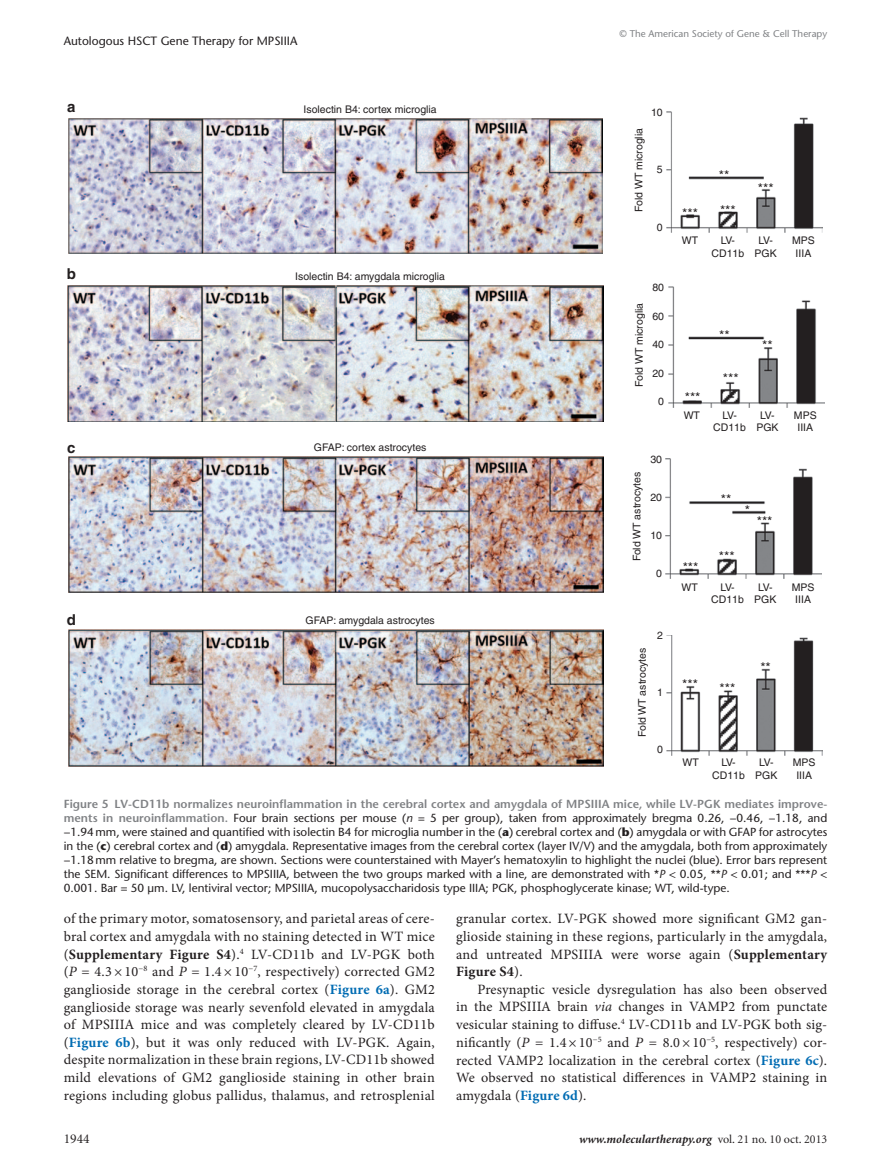
<style>
.page{position:relative;width:891px;height:1175px;background:#fff}
.page>*{position:absolute;margin:0;border:0;box-sizing:border-box;transform-origin:0 0}
.t1{font:700 15px "Helvetica";color:#231f20}
.t2{font:14.25px/17.7px "Minion Pro";letter-spacing:.01em;color:#231f20;text-align:justify}
.t3{font:13.5px "Helvetica";color:#231f20}
.t4{font:13.5px "Minion";color:#231f20}
.t5{font:italic 700 12px "Minion";color:#231f20}
.t6{font:12px "Stone Sans";color:#231f20}
.t7{font:11.7px/14.1px "Stone Sans";color:#231f20;text-align:justify}
.t8{font:600 11.7px "ITC Stone Sans";color:#808285}
.t9{font:10.5px/12.6px "Helvetica";color:#231f20;text-align:center}
.t10{font:9.75px "Stone Sans";color:#808285}
.s1{font-family:"ITC Stone Sans";font-weight:600;color:#808285}
.s2{font-style:italic}
.s3{font-weight:700}
.s4{font-weight:700;color:#006cb3}
.s5{font-weight:400;font-style:normal}
</style>
<div class="page">
<img style="left:666px;top:635px;width:156px;height:120px">
<img style="left:665px;top:458px;width:156px;height:121px">
<img style="left:668px;top:287px;width:156px;height:120px">
<img style="left:666px;top:112px;width:157px;height:120px">
<img style="left:68px;top:118px;width:535px;height:136px">
<img style="left:68px;top:286px;width:535px;height:136px">
<img style="left:68px;top:456px;width:535px;height:136px">
<img style="left:68px;top:629px;width:535px;height:137px">
<p class="t6" style="left:64px;top:34px;width:235px">Autologous HSCT Gene Therapy for MPSIIIA</p>
<p class="t1" style="left:67px;top:98px;width:10px">a</p>
<p class="t9" style="left:304px;top:103px;width:135px">Isolectin B4: cortex microglia</p>
<p class="t1" style="left:67px;top:264px;width:11px">b</p>
<p class="t9" style="left:295px;top:270px;width:151px">Isolectin B4: amygdala microglia</p>
<p class="t1" style="left:67px;top:438px;width:10px">c</p>
<p class="t9" style="left:314px;top:440px;width:114px">GFAP: cortex astrocytes</p>
<p class="t1" style="left:67px;top:610px;width:11px">d</p>
<p class="t9" style="left:306px;top:614px;width:131px">GFAP: amygdala astrocytes</p>
<p class="t10" style="left:620px;top:28px;width:209px">© The American Society of Gene &amp; Cell Therapy</p>
<p class="t9" style="left:651px;top:106px;width:13px">10</p>
<p class="t9" style="left:633px;top:212px;width:85px;rotate:-90deg">Fold WT microglia</p>
<p class="t9" style="left:657px;top:163px;width:7px">5</p>
<p class="t9" style="left:657px;top:220px;width:7px">0</p>
<p class="t9" style="left:652px;top:281px;width:13px">80</p>
<p class="t9" style="left:633px;top:387px;width:85px;rotate:-90deg">Fold WT microglia</p>
<p class="t9" style="left:652px;top:310px;width:13px">60</p>
<p class="t9" style="left:652px;top:338px;width:13px">40</p>
<p class="t9" style="left:652px;top:367px;width:13px">20</p>
<p class="t9" style="left:658px;top:395px;width:7px">0</p>
<p class="t9" style="left:650px;top:453px;width:13px">30</p>
<p class="t9" style="left:631px;top:561px;width:91px;rotate:-90deg">Fold WT astrocytes</p>
<p class="t9" style="left:650px;top:491px;width:13px">20</p>
<p class="t9" style="left:650px;top:529px;width:13px">10</p>
<p class="t9" style="left:656px;top:567px;width:7px">0</p>
<p class="t9" style="left:636px;top:737px;width:91px;rotate:-90deg">Fold WT astrocytes</p>
<p class="t9" style="left:657px;top:628px;width:7px">2</p>
<p class="t9" style="left:657px;top:686px;width:7px">1</p>
<p class="t9" style="left:657px;top:743px;width:7px">0</p>
<p class="t3" style="left:682px;top:205px;width:17px">***</p>
<p class="t3" style="left:719px;top:168px;width:12px">**</p>
<p class="t3" style="left:720px;top:202px;width:17px">***</p>
<p class="t3" style="left:758px;top:180px;width:17px">***</p>
<p class="t9" style="left:682px;top:234px;width:18px">WT</p>
<p class="t9" style="left:712px;top:234px;width:34px">LV-<br>CD11b</p>
<p class="t9" style="left:755px;top:234px;width:24px">LV-<br>PGK</p>
<p class="t9" style="left:792px;top:234px;width:24px">MPS<br>IIIA</p>
<p class="t3" style="left:685px;top:389px;width:17px">***</p>
<p class="t3" style="left:719px;top:327px;width:12px">**</p>
<p class="t3" style="left:723px;top:370px;width:17px">***</p>
<p class="t3" style="left:762px;top:338px;width:12px">**</p>
<p class="t9" style="left:684px;top:409px;width:18px">WT</p>
<p class="t9" style="left:713px;top:409px;width:34px">LV-<br>CD11b</p>
<p class="t9" style="left:756px;top:409px;width:24px">LV-<br>PGK</p>
<p class="t9" style="left:794px;top:409px;width:24px">MPS<br>IIIA</p>
<p class="t3" style="left:683px;top:559px;width:17px">***</p>
<p class="t3" style="left:721px;top:491px;width:12px">**</p>
<p class="t3" style="left:745px;top:502px;width:7px">*</p>
<p class="t3" style="left:757px;top:513px;width:17px">***</p>
<p class="t3" style="left:719px;top:549px;width:17px">***</p>
<p class="t9" style="left:682px;top:580px;width:18px">WT</p>
<p class="t9" style="left:711px;top:580px;width:34px">LV-<br>CD11b</p>
<p class="t9" style="left:754px;top:580px;width:24px">LV-<br>PGK</p>
<p class="t9" style="left:792px;top:580px;width:24px">MPS<br>IIIA</p>
<p class="t3" style="left:682px;top:677px;width:17px">***</p>
<p class="t3" style="left:720px;top:680px;width:17px">***</p>
<p class="t3" style="left:760px;top:659px;width:12px">**</p>
<p class="t9" style="left:683px;top:756px;width:18px">WT</p>
<p class="t9" style="left:712px;top:756px;width:34px">LV-<br>CD11b</p>
<p class="t9" style="left:755px;top:756px;width:24px">LV-<br>PGK</p>
<p class="t9" style="left:793px;top:756px;width:24px">MPS<br>IIIA</p>
<p class="t8" style="left:64px;top:797px;width:765px">Figure 5 LV-CD11b normalizes neuroinflammation in the cerebral cortex and amygdala of MPSIIIA mice, while LV-PGK mediates improve-</p>
<p class="t7" style="left:64px;top:811px;width:765px"><span class="s1">ments in neuroinflammation.</span> Four brain sections per mouse (<span class="s2">n</span> = 5 per group), taken from approximately bregma 0.26, −0.46, −1.18, and −1.94mm, were stained and quantified with isolectin B4 for microglia number in the (<span class="s3">a</span>) cerebral cortex and (<span class="s3">b</span>) amygdala or with GFAP for astrocytes in the (<span class="s3">c</span>) cerebral cortex and (<span class="s3">d</span>) amygdala. Representative images from the cerebral cortex (layer IV/V) and the amygdala, both from approximately −1.18mm relative to bregma, are shown. Sections were counterstained with Mayer’s hematoxylin to highlight the nuclei (blue). Error bars represent the SEM. Significant differences to MPSIIIA, between the two groups marked with a line, are demonstrated with *<span class="s2">P</span> &lt; 0.05, **<span class="s2">P</span> &lt; 0.01; and ***<span class="s2">P</span> &lt; 0.001. Bar = 50 µm. LV, lentiviral vector; MPSIIIA, mucopolysaccharidosis type IIIA; PGK, phosphoglycerate kinase; WT, wild-type.</p>
<p class="t2" style="left:64px;top:910px;width:373px">of the primary motor, somatosensory, and parietal areas of cere&shy;bral cortex and amygdala with no staining detected in WT mice (<span class="s3">Supplementary Figure S4</span>).<sup>4</sup> LV-CD11b and LV-PGK both (<span class="s2">P</span> = 4.3 × 10<sup>−8</sup> and <span class="s2">P</span> = 1.4 × 10<sup>−7</sup>, respectively) corrected GM2 ganglioside storage in the cerebral cortex (<span class="s4">Figure 6a</span>). GM2 ganglioside storage was nearly sevenfold elevated in amygdala of MPSIIIA mice and was completely cleared by LV-CD11b (<span class="s4">Figure 6b</span>), but it was only reduced with LV-PGK. Again, despite normalization in these brain regions, LV-CD11b showed mild elevations of GM2 ganglioside staining in other brain regions including globus pallidus, thalamus, and retrosplenial</p>
<p class="t2" style="left:456px;top:910px;width:373px">granular cortex. LV-PGK showed more significant GM2 gan&shy;glioside staining in these regions, particularly in the amygdala, and untreated MPSIIIA were worse again (<span class="s3">Supplementary Figure S4</span>).</p>
<p class="t2" style="left:456px;top:980px;width:373px;text-indent:21px">Presynaptic vesicle dysregulation has also been observed in the MPSIIIA brain <span class="s2">via</span> changes in VAMP2 from punctate vesicular staining to diffuse.<sup>4</sup> LV-CD11b and LV-PGK both sig&shy;nificantly (<span class="s2">P</span> = 1.4×10<sup>−5</sup> and <span class="s2">P</span> = 8.0× 10<sup>−5</sup>, respectively) cor&shy;rected VAMP2 localization in the cerebral cortex (<span class="s4">Figure 6c</span>).<br>We observed no statistical differences in VAMP2 staining in amygdala (<span class="s4">Figure 6d</span>).</p>
<p class="t4" style="left:64px;top:1132px;width:27px">1944</p>
<p class="t5" style="left:579px;top:1133px;width:249px">www.moleculartherapy.org <span class="s5">vol. 21 no. 10 oct. 2013</span></p>
</div>
